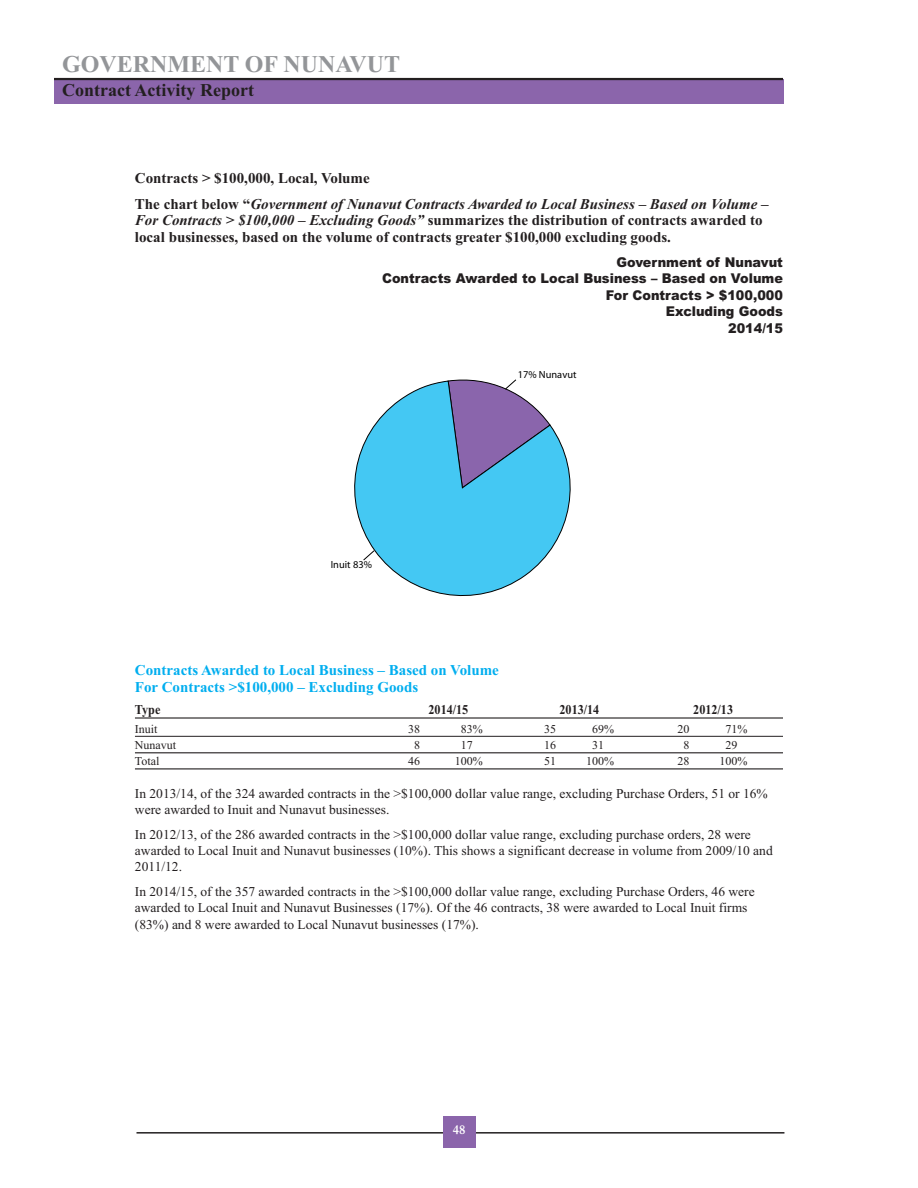
<style>
.page{position:relative;width:918px;height:1188px;background:#fff}
.page>*{position:absolute;margin:0;border:0;box-sizing:border-box;transform-origin:0 0}
.t1{font:700 24px "Times New Roman";color:#939598}
.t2{font:700 18px "Times New Roman";color:#231f20}
.t3{font:700 15px/16.5px "Times New Roman";color:#231f20}
.t4{font:italic 700 15px/25.2px "Times New Roman";color:#231f20}
.t5{font:700 15px/16.5px "Times New Roman";color:#00aeef}
.t6{font:13.5px/16.2px "Times New Roman";color:#231f20}
.t7{font:900 13.5px/16.5px "Arial";color:#231f20;text-align:right;scale:.95 1}
.t8{font:700 13.5px "Times New Roman";color:#231f20;scale:.9 1}
.t9{font:700 13.5px "Garamond";color:#fff}
.t10{font:12px "Times New Roman";color:#231f20}
.t11{font:10.35px "Myriad Pro";color:#000}
.s1{font-style:normal}
.s2{font-style:italic}
</style>
<div class="page">
<div style="left:54px;top:79px;width:729px;height:25px;background:#8b65ab"></div>
<hr style="left:54px;top:78px;width:729px;height:2px;background:#231f20">
<hr style="left:136px;top:1132px;width:648px;height:2px;background:#231f20">
<div style="left:443px;top:1116px;width:33px;height:31px;background:#8b65ab"></div>
<hr style="left:135px;top:717px;width:648px;height:2px;background:#231f20">
<hr style="left:135px;top:736px;width:648px;height:1px;background:#231f20">
<hr style="left:135px;top:752px;width:648px;height:1px;background:#231f20">
<hr style="left:135px;top:768px;width:648px;height:1px;background:#231f20">
<svg style="left:354px;top:380px;width:217px;height:217px"></svg>
<svg style="left:363px;top:550px;width:12px;height:11px"></svg>
<svg style="left:447px;top:379px;width:104px;height:110px;background:#7b92c6"></svg>
<h1 class="t1" style="left:62px;top:49px;width:340px">GOVERNMENT OF NUNAVUT</h1>
<h2 class="t2" style="left:62px;top:79px;width:193px">Contract Activity Report</h2>
<p class="t4" style="left:135px;top:166px;width:635px"><span class="s1">Contracts &gt; $100,000, Local, Volume<br>The chart below “</span>Government of Nunavut Contracts Awarded to Local Business – Based on Volume –</p>
<p class="t3" style="left:135px;top:212px;width:629px"><span class="s2">For Contracts &gt; $100,000 – Excluding Goods”</span> summarizes the distribution of contracts awarded to local businesses, based on the volume of contracts greater $100,000 excluding goods.</p>
<p class="t7" style="left:382px;top:254px;width:424px">Government of Nunavut<br>Contracts Awarded to Local Business – Based on Volume<br>For Contracts &gt; $100,000<br>Excluding Goods<br>2014/15</p>
<p class="t11" style="left:331px;top:561px;width:43px">Inuit 83%</p>
<p class="t11" style="left:518px;top:371px;width:60px">17% Nunavut</p>
<p class="t5" style="left:135px;top:662px;width:365px">Contracts Awarded to Local Business – Based on Volume<br>For Contracts &gt;$100,000 – Excluding Goods</p>
<p class="t8" style="left:135px;top:701px;width:30px">Type</p>
<p class="t8" style="left:429px;top:701px;width:46px">2014/15</p>
<p class="t8" style="left:560px;top:701px;width:46px">2013/14</p>
<p class="t8" style="left:693px;top:701px;width:46px">2012/13</p>
<p class="t10" style="left:135px;top:722px;width:24px">Inuit</p>
<p class="t10" style="left:408px;top:722px;width:13px">38</p>
<p class="t10" style="left:461px;top:722px;width:23px">83%</p>
<p class="t10" style="left:544px;top:722px;width:13px">35</p>
<p class="t10" style="left:592px;top:722px;width:23px">69%</p>
<p class="t10" style="left:678px;top:722px;width:13px">20</p>
<p class="t10" style="left:726px;top:722px;width:23px">71%</p>
<p class="t10" style="left:135px;top:738px;width:43px">Nunavut</p>
<p class="t10" style="left:414px;top:738px;width:7px">8</p>
<p class="t10" style="left:461px;top:738px;width:13px">17</p>
<p class="t10" style="left:544px;top:738px;width:13px">16</p>
<p class="t10" style="left:592px;top:738px;width:13px">31</p>
<p class="t10" style="left:684px;top:738px;width:7px">8</p>
<p class="t10" style="left:726px;top:738px;width:13px">29</p>
<p class="t10" style="left:135px;top:754px;width:26px">Total</p>
<p class="t10" style="left:408px;top:754px;width:13px">46</p>
<p class="t10" style="left:455px;top:754px;width:29px">100%</p>
<p class="t10" style="left:544px;top:754px;width:13px">51</p>
<p class="t10" style="left:586px;top:754px;width:29px">100%</p>
<p class="t10" style="left:678px;top:754px;width:13px">28</p>
<p class="t10" style="left:720px;top:754px;width:29px">100%</p>
<p class="t6" style="left:135px;top:785px;width:634px">In 2013/14, of the 324 awarded contracts in the &gt;$100,000 dollar value range, excluding Purchase Orders, 51 or 16% were awarded to Inuit and Nunavut businesses.</p>
<p class="t6" style="left:135px;top:826px;width:639px">In 2012/13, of the 286 awarded contracts in the &gt;$100,000 dollar value range, excluding purchase orders, 28 were awarded to Local Inuit and Nunavut businesses (10%). This shows a significant decrease in volume from 2009/10 and<br>2011/12.</p>
<p class="t6" style="left:135px;top:883px;width:621px">In 2014/15, of the 357 awarded contracts in the &gt;$100,000 dollar value range, excluding Purchase Orders, 46 were awarded to Local Inuit and Nunavut Businesses (17%). Of the 46 contracts, 38 were awarded to Local Inuit firms (83%) and 8 were awarded to Local Nunavut businesses (17%).</p>
<p class="t9" style="left:453px;top:1122px;width:14px">48</p>
</div>
